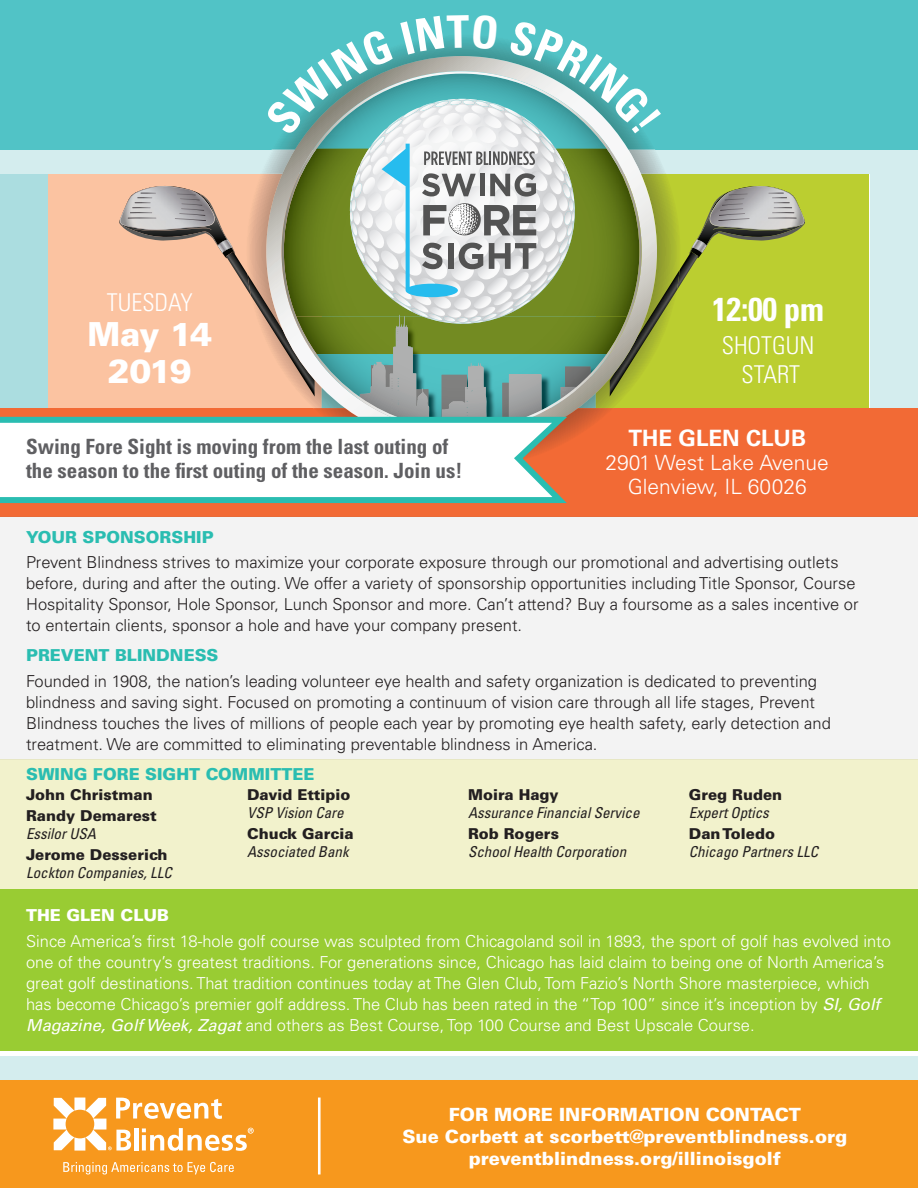
<style>
.page{position:relative;width:918px;height:1188px;background:#fff}
.page>*{position:absolute;margin:0;border:0;box-sizing:border-box;transform-origin:0 0}
.t1{font:900 33.15px "Univers LT Std";letter-spacing:-.045em;color:#fff}
.t2{font:700 condensed 33.15px "Univers LT Std";color:#fff}
.t3{font:300 condensed 24.6px "Univers LT Std";color:#fff}
.t4{font:700 22.5px "Univers LT Std";color:#fff}
.t5{font:700 condensed 21px/24px "Univers LT Std";color:#5f5f62}
.t6{font:300 21px/24px "Univers LT Std";color:#fff;text-align:center}
.t7{font:900 18.3px "Univers LT Std";color:#fff}
.t8{font:300 16.5px/21px "Univers LT Std";color:#231f20}
.t9{font:300 16.5px/21px "Univers LT Std";color:#fff}
.t10{font:900 16.5px "Univers LT Std";color:#2abdb1}
.t11{font:900 16.5px "Univers LT Std";color:#fff}
.t12{font:italic condensed 15px "Univers LT Std";color:#231f20}
.t13{font:900 15px "Univers LT Std";color:#231f20}
.s1{font-weight:400;font-style:italic}
</style>
<div class="page">
<div style="left:870px;top:57px;width:48px;height:352px;background:#d4edee"></div>
<div style="left:0;top:129px;width:48px;height:282px;background:#abdde0"></div>
<div style="left:48px;top:128px;width:274px;height:281px;background:#fbc3a1"></div>
<div style="left:595px;top:128px;width:274px;height:281px;background:#bbce30"></div>
<div style="left:0;top:408px;width:918px;height:109px;background:#f26a35"></div>
<div style="left:0;top:138px;width:918px;height:36px;background:#d4edee"></div>
<div style="left:0;top:0;width:918px;height:149px;background:#51c3c6"></div>
<div style="left:0;top:1075px;width:918px;height:113px;background:#f7981d"></div>
<div style="left:0;top:1056px;width:918px;height:24px;background:#d4edee"></div>
<div style="left:0;top:760px;width:918px;height:129px;background:#f2f2cc"></div>
<div style="left:0;top:889px;width:918px;height:162px;background:#9c3"></div>
<div style="left:0;top:516px;width:918px;height:244px;background:#f3f3f3"></div>
<svg style="left:0;top:416px;width:567px;height:88px;background:#dbede8"></svg>
<svg style="left:53px;top:1098px;width:201px;height:53px"></svg>
<svg style="left:63px;top:1162px;width:171px;height:12px"></svg>
<hr style="left:318px;top:1098px;width:3px;height:76px;background:#fff">
<svg style="left:118px;top:38px;width:688px;height:430px"></svg>
<p class="t3" style="left:107px;top:288px;width:87px">TUESDAY</p>
<p class="t1" style="left:87px;top:313px;width:127px">May 14</p>
<p class="t1" style="left:108px;top:350px;width:86px">2019</p>
<p class="t5" style="left:26px;top:434px;width:438px">Swing Fore Sight is moving from the last outing of the season to the first outing of the season. Join us!</p>
<p class="t2" style="left:712px;top:289px;width:113px">12:00 pm</p>
<p class="t3" style="left:722px;top:330px;width:94px">SHOTGUN</p>
<p class="t3" style="left:741px;top:360px;width:60px">START</p>
<p class="t4" style="left:629px;top:424px;width:179px">THE GLEN CLUB</p>
<p class="t6" style="left:606px;top:450px;width:225px">2901 West Lake Avenue<br>Glenview, IL 60026</p>
<p class="t10" style="left:26px;top:526px;width:189px">YOUR SPONSORSHIP</p>
<p class="t8" style="left:26px;top:552px;width:834px">Prevent Blindness strives to maximize your corporate exposure through our promotional and advertising outlets before, during and after the outing. We offer a variety of sponsorship opportunities including Title Sponsor, Course Hospitality Sponsor, Hole Sponsor, Lunch Sponsor and more. Can’t attend? Buy a foursome as a sales incentive or to entertain clients, sponsor a hole and have your company present.</p>
<p class="t10" style="left:26px;top:645px;width:194px">PREVENT BLINDNESS</p>
<p class="t8" style="left:26px;top:670px;width:806px">Founded in 1908, the nation’s leading volunteer eye health and safety organization is dedicated to preventing blindness and saving sight. Focused on promoting a continuum of vision care through all life stages, Prevent Blindness touches the lives of millions of people each year by promoting eye health safety, early detection and treatment. We are committed to eliminating preventable blindness in America.</p>
<p class="t10" style="left:26px;top:763px;width:290px">SWING FORE SIGHT COMMITTEE</p>
<p class="t13" style="left:26px;top:786px;width:128px">John Christman</p>
<p class="t13" style="left:26px;top:807px;width:132px">Randy Demarest</p>
<p class="t12" style="left:26px;top:825px;width:71px">Essilor USA</p>
<p class="t13" style="left:26px;top:846px;width:143px">Jerome Desserich</p>
<p class="t12" style="left:26px;top:864px;width:147px">Lockton Companies, LLC</p>
<p class="t13" style="left:247px;top:786px;width:105px">David Ettipio</p>
<p class="t12" style="left:247px;top:804px;width:98px">VSP Vision Care</p>
<p class="t13" style="left:247px;top:825px;width:108px">Chuck Garcia</p>
<p class="t12" style="left:247px;top:843px;width:103px">Associated Bank</p>
<p class="t13" style="left:468px;top:786px;width:92px">Moira Hagy</p>
<p class="t12" style="left:468px;top:804px;width:173px">Assurance Financial Service</p>
<p class="t13" style="left:468px;top:825px;width:93px">Rob Rogers</p>
<p class="t12" style="left:468px;top:843px;width:160px">School Health Corporation</p>
<p class="t13" style="left:689px;top:786px;width:95px">Greg Ruden</p>
<p class="t12" style="left:689px;top:804px;width:81px">Expert Optics</p>
<p class="t13" style="left:689px;top:825px;width:88px">Dan Toledo</p>
<p class="t12" style="left:689px;top:843px;width:131px">Chicago Partners LLC</p>
<p class="t11" style="left:26px;top:905px;width:144px">THE GLEN CLUB</p>
<p class="t9" style="left:26px;top:931px;width:866px">Since America’s first 18-hole golf course was sculpted from Chicagoland soil in 1893, the sport of golf has evolved into one of the country’s greatest traditions. For generations since, Chicago has laid claim to being one of North America’s great golf destinations. That tradition continues today at The Glen Club, Tom Fazio’s North Shore masterpiece, which has become Chicago’s premier golf address. The Club has been rated in the “Top 100” since it’s inception by <span class="s1">SI, Golf Magazine, Golf Week, Zagat</span> and others as Best Course, Top 100 Course and Best Upscale Course.</p>
<p class="t7" style="left:449px;top:1103px;width:354px">FOR MORE INFORMATION CONTACT</p>
<p class="t7" style="left:402px;top:1125px;width:447px">Sue Corbett at scorbett@preventblindness.org</p>
<p class="t7" style="left:469px;top:1146px;width:314px">preventblindness.org/illinoisgolf</p>
</div>
